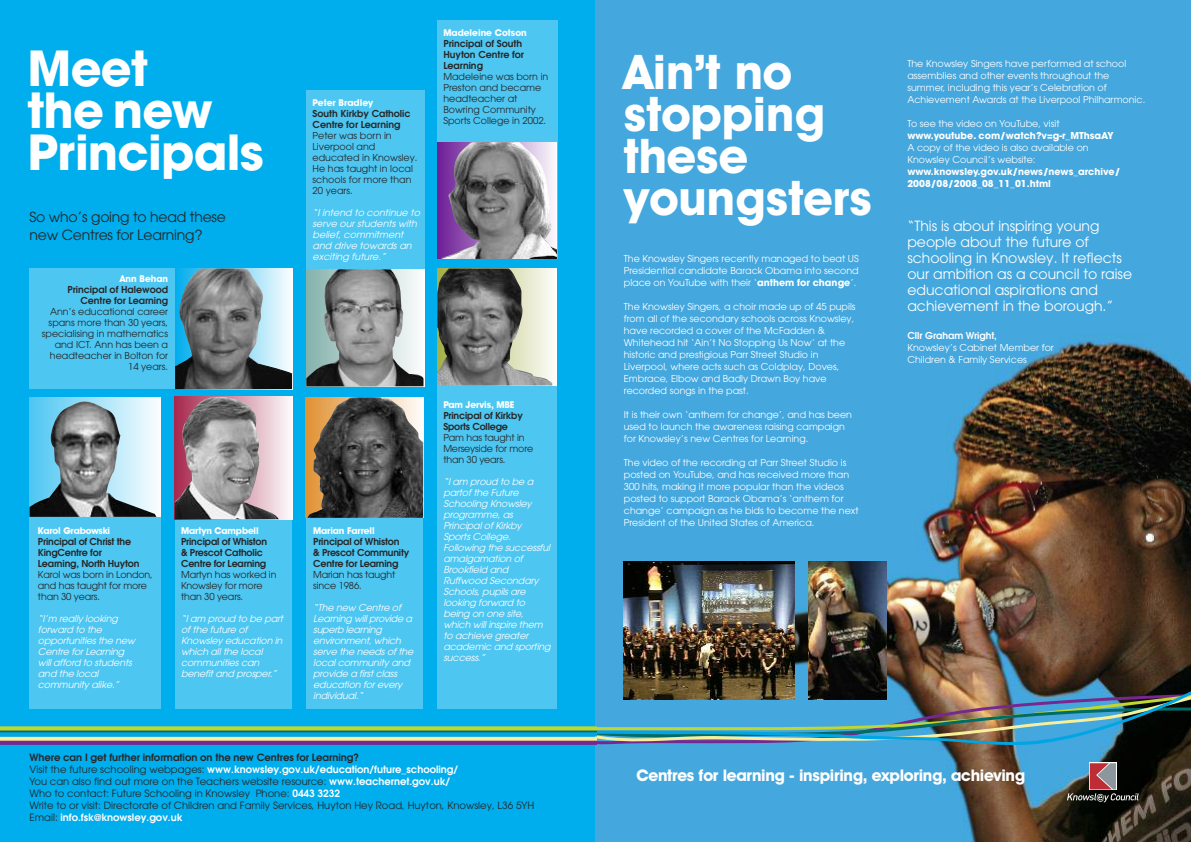
<style>
.page{position:relative;width:1191px;height:842px;background:#fff}
.page>*{position:absolute;margin:0;border:0;box-sizing:border-box;transform-origin:0 0}
.t1{font:700 48px/42px "Avant Garde IT Cby BT";color:#fff}
.t2{font:700 48px/42px "Avant Garde LT";letter-spacing:-.015em;color:#fff}
.t3{font:700 16.1px "Avant Garde IT Cby BT";letter-spacing:-.02em;color:#fff}
.t4{font:14px/16px "Avant Garde LT";color:#fff}
.t5{font:14px/18px "Avant Garde LT";letter-spacing:-.015em;color:#272627}
.t6{font:10px/12px "Avant Garde LT";color:#272627}
.t7{font:9.5px/12px "Avant Garde LT";color:#fff}
.t8{font:italic 9.5px/11px "Avant Garde LT";letter-spacing:-.01em;color:#fff}
.t9{font:9.5px/11px "Avant Garde LT";color:#272627}
.t10{font:600 9.5px/11px "Avant Garde LT";letter-spacing:-.015em;color:#272627}
.t11{font:700 9.5px/12px "Avant Garde LT";color:#fff}
.t12{font:700 9.5px "Avant Garde IT Cby BT";letter-spacing:-.015em;color:#fff}
.t13{font:600 9.5px "Avant Garde LT";color:#fff}
.s1{font-weight:600}
.s2{font-weight:600;color:#fff}
.s3{font-weight:700}
</style>
<div class="page">
<div style="left:0;top:0;width:596px;height:842px;background:#00aded"></div>
<div style="left:437px;top:268px;width:120px;height:440px;background:#4dc6f2"></div>
<div style="left:30px;top:397px;width:131px;height:311px;background:#4dc6f2"></div>
<div style="left:30px;top:269px;width:262px;height:120px;background:#4dc6f2"></div>
<div style="left:30px;top:398px;width:131px;height:119px;background:linear-gradient(to right,#4ec6f2,#fbfeff)"></div>
<img style="left:30px;top:401px;width:126px;height:116px">
<div style="left:175px;top:397px;width:117px;height:311px;background:#4dc6f2"></div>
<div style="left:306px;top:397px;width:117px;height:311px;background:#4dc6f2"></div>
<div style="left:306px;top:91px;width:119px;height:295px;background:#4dc6f2"></div>
<div style="left:437px;top:20px;width:120px;height:239px;background:#4dc6f2"></div>
<img style="left:595px;top:0;width:596px;height:842px">
<img style="left:808px;top:561px;width:78px;height:118px">
<img style="left:624px;top:561px;width:170px;height:118px">
<img style="left:595px;top:679px;width:596px;height:67px">
<div style="left:1089px;top:762px;width:27px;height:28px;background:#fff"></div>
<svg style="left:1067px;top:763px;width:71px;height:39px;background:#524d52"></svg>
<svg style="left:0;top:730px;width:596px;height:2px"></svg>
<svg style="left:0;top:732px;width:596px;height:4px;fill:#00a5e3"></svg>
<svg style="left:0;top:726px;width:596px;height:4px;background:#afd23f"></svg>
<svg style="left:0;top:737px;width:596px;height:4px;background:#ece09b"></svg>
<svg style="left:0;top:741px;width:596px;height:4px;background:#732a8f"></svg>
<img style="left:306px;top:269px;width:117px;height:117px">
<img style="left:175px;top:268px;width:117px;height:121px">
<div style="left:437px;top:268px;width:120px;height:117px;background:#fbfbf7"></div>
<img style="left:437px;top:268px;width:115px;height:117px">
<div style="left:437px;top:142px;width:120px;height:117px;background:#6f1f97"></div>
<img style="left:440px;top:142px;width:117px;height:117px">
<img style="left:307px;top:397px;width:116px;height:121px">
<div style="left:175px;top:396px;width:117px;height:123px;background:#f8eef1"></div>
<img style="left:175px;top:396px;width:104px;height:123px">
<h1 class="t2" style="left:28px;top:54px;width:238px">Meet<br>the new<br>Principals</h1>
<h3 class="t5" style="left:30px;top:209px;width:198px">So who’s going to head these new Centres for Learning?</h3>
<p class="t12" style="left:120px;top:275px;width:50px">Ann Behan</p>
<p class="t10" style="left:67px;top:285px;width:102px;text-align:right">Principal of Halewood<br>Centre for Learning</p>
<p class="t9" style="left:42px;top:307px;width:128px;text-align:right">Ann’s educational career spans more than 30 years, specialising in mathematics and ICT. Ann has been a headteacher in Bolton for<br>14 years.</p>
<p class="t12" style="left:38px;top:527px;width:74px">Karol Grabowski</p>
<p class="t10" style="left:38px;top:537px;width:103px">Principal of Christ the<br>KingCentre for<br>Learning, North Huyton</p>
<p class="t9" style="left:38px;top:570px;width:116px">Karol was born in London, and has taught for more than 30 years.</p>
<p class="t8" style="left:38px;top:614px;width:99px">“I’m really looking forward to the opportunities the new<br>Centre for Learning will afford to students and the local community alike.”</p>
<p class="t12" style="left:181px;top:527px;width:79px">Martyn Campbell</p>
<p class="t10" style="left:181px;top:537px;width:88px">Principal of Whiston &amp; Prescot Catholic<br>Centre for Learning</p>
<p class="t9" style="left:181px;top:570px;width:97px">Martyn has worked in<br>Knowsley for more than 30 years.</p>
<p class="t8" style="left:181px;top:614px;width:104px">“I am proud to be part of the future of<br>Knowsley education in which all the local communities can benefit and prosper.”</p>
<p class="t12" style="left:312px;top:99px;width:62px">Peter Bradley</p>
<p class="t10" style="left:312px;top:109px;width:99px">South Kirkby Catholic<br>Centre for Learning</p>
<p class="t9" style="left:312px;top:131px;width:106px">Peter was born in<br>Liverpool and educated in Knowsley.<br>He has taught in local schools for more than<br>20 years.</p>
<p class="t8" style="left:312px;top:208px;width:109px">“I intend to continue to serve our students with belief, commitment and drive towards an exciting future.”</p>
<p class="t12" style="left:443px;top:29px;width:85px">Madeleine Cotson</p>
<p class="t10" style="left:443px;top:39px;width:82px">Principal of South<br>Huyton Centre for<br>Learning</p>
<p class="t9" style="left:443px;top:72px;width:106px">Madeleine was born in<br>Preston and became headteacher at<br>Bowring Community<br>Sports College in 2002.</p>
<p class="t12" style="left:313px;top:527px;width:63px">Marian Farrell</p>
<p class="t10" style="left:313px;top:537px;width:98px">Principal of Whiston<br>&amp; Prescot Community<br>Centre for Learning</p>
<p class="t9" style="left:313px;top:570px;width:84px">Marian has taught since 1986.</p>
<p class="t8" style="left:313px;top:603px;width:102px">“The new Centre of<br>Learning will provide a superb learning environment, which serve the needs of the local community and provide a first class education for every individual.“</p>
<p class="t12" style="left:443px;top:401px;width:73px">Pam Jervis, MBE</p>
<p class="t10" style="left:443px;top:411px;width:81px">Principal of Kirkby<br>Sports College</p>
<p class="t9" style="left:443px;top:433px;width:91px">Pam has taught in<br>Merseyside for more than 30 years.</p>
<p class="t8" style="left:443px;top:477px;width:109px">“I am proud to be a partof the Future<br>Schooling Knowsley programme, as<br>Principal of Kirkby<br>Sports College.<br>Following the successful amalgamation of<br>Brookfield and<br>Ruffwood Secondary<br>Schools, pupils are looking forward to being on one site, which will inspire them to achieve greater academic and sporting success.”</p>
<p class="t6" style="left:30px;top:753px;width:506px"><span class="s1">Where can I get further information on the new Centres for Learning?<br></span>Visit the future schooling webpages: <span class="s2">www.knowsley.gov.uk/education/future_schooling/<br></span>You can also find out more on the Teachers website resource: <span class="s2">www.teachernet.gov.uk/<br></span>Who to contact: Future Schooling in Knowsley Phone: <span class="s2">0443 3232<br></span>Write to or visit: Directorate of Children and Family Services, Huyton Hey Road, Huyton, Knowsley, L36 5YH Email: <span class="s2">info.fsk@knowsley.gov.uk</span></p>
<h1 class="t1" style="left:624px;top:55px;width:250px">Ain’t no stopping these youngsters</h1>
<p class="t7" style="left:624px;top:254px;width:236px;text-align:justify">The Knowsley Singers recently managed to beat US Presidential candidate Barack Obama into second place on YouTube with their ‘<span class="s3">anthem for change</span>’.</p>
<p class="t7" style="left:624px;top:302px;width:233px">The Knowsley Singers, a choir made up of 45 pupils from all of the secondary schools across Knowsley, have recorded a cover of the McFadden &amp; Whitehead hit ‘Ain’t No Stopping Us Now’ at the historic and prestigious Parr Street Studio in Liverpool, where acts such as Coldplay, Doves, Embrace, Elbow and Badly Drawn Boy have recorded songs in the past.</p>
<p class="t7" style="left:624px;top:410px;width:230px">It is their own ‘anthem for change’, and has been used to launch the awareness raising campaign for Knowsley’s new Centres for Learning.</p>
<p class="t7" style="left:624px;top:458px;width:236px">The video of the recording at Parr Street Studio is posted on YouTube, and has received more than 300 hits, making it more popular than the videos posted to support Barack Obama’s ‘anthem for change’ campaign as he bids to become the next President of the United States of America.</p>
<p class="t7" style="left:907px;top:59px;width:239px">The Knowsley Singers have performed at school assemblies and other events throughout the summer, including this year’s Celebration of Achievement Awards at the Liverpool Philharmonic.</p>
<p class="t7" style="left:907px;top:119px;width:154px">To see the video on YouTube, visit</p>
<p class="t11" style="left:907px;top:131px;width:208px">www.youtube. com/watch?v=g-r_MThsaAY</p>
<p class="t7" style="left:907px;top:143px;width:183px">A copy of the video is also available on<br>Knowsley Council’s website:</p>
<p class="t11" style="left:907px;top:167px;width:214px">www.knowsley.gov.uk/news/news_archive/<br>2008/08/2008_08_11_01.html</p>
<h3 class="t4" style="left:907px;top:219px;width:226px">“This is about inspiring young people about the future of schooling in Knowsley. It reflects our ambition as a council to raise educational aspirations and achievement in the borough.”</h3>
<p class="t13" style="left:907px;top:332px;width:91px">Cllr Graham Wright,</p>
<p class="t7" style="left:907px;top:342px;width:148px">Knowsley’s Cabinet Member for<br>Children &amp; Family Services</p>
<h2 class="t3" style="left:636px;top:769px;width:390px">Centres for learning - inspiring, exploring, achieving</h2>
</div>
